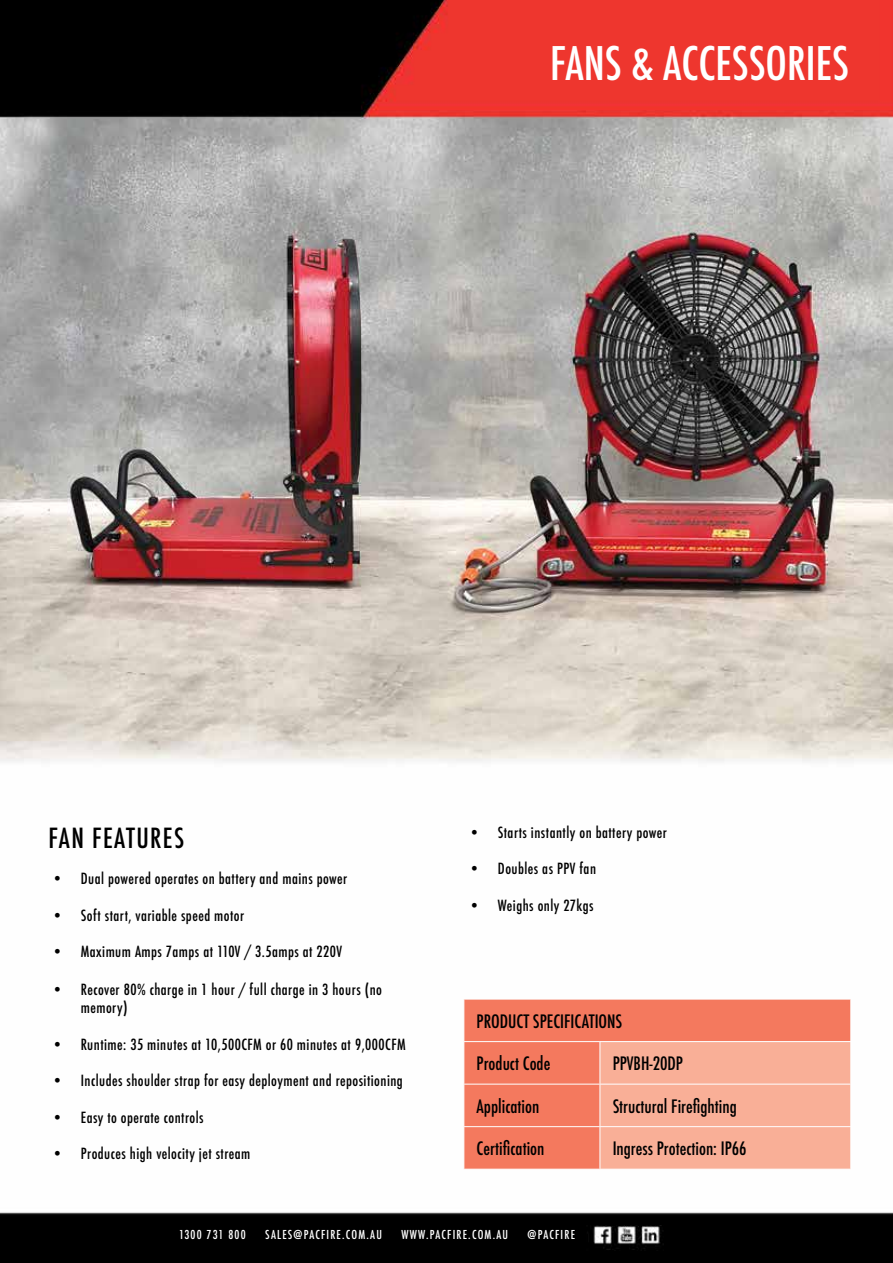
<style>
.page{position:relative;width:893px;height:1263px;background:#fff}
.page>*{position:absolute;margin:0;border:0;box-sizing:border-box;transform-origin:0 0}
.t1{font:500 condensed 45px "Futura";color:#fff}
.t2{font:500 condensed 27px "Futura";letter-spacing:.05em;color:#000}
.t3{font:500 condensed 18px "Futura";color:#000}
.t4{font:500 condensed 15px/18px "Futura";letter-spacing:.03em;color:#000}
.t5{font:500 condensed 12px "Futura";letter-spacing:.1em;color:#fff}
</style>
<div class="page">
<img style="left:0;top:0;width:893px;height:1263px">
<div style="left:464px;top:1000px;width:386px;height:169px;background:#f4795e"></div>
<div style="left:601px;top:1042px;width:249px;height:127px;background:#f9af97"></div>
<hr style="left:463px;top:999px;width:137px;height:1px;background:#fff">
<hr style="left:463px;top:999px;width:1px;height:42px;background:#fff">
<hr style="left:600px;top:999px;width:251px;height:1px;background:#fff">
<hr style="left:850px;top:999px;width:1px;height:42px;background:#fff">
<hr style="left:463px;top:1041px;width:137px;height:1px;background:#fff">
<hr style="left:463px;top:1042px;width:1px;height:42px;background:#fff">
<hr style="left:600px;top:1041px;width:251px;height:1px;background:#fff">
<hr style="left:600px;top:1042px;width:1px;height:42px;background:#fff">
<hr style="left:850px;top:1042px;width:1px;height:42px;background:#fff">
<hr style="left:463px;top:1084px;width:137px;height:1px;background:#fff">
<hr style="left:463px;top:1084px;width:1px;height:42px;background:#fff">
<hr style="left:600px;top:1084px;width:251px;height:1px;background:#fff">
<hr style="left:600px;top:1084px;width:1px;height:42px;background:#fff">
<hr style="left:850px;top:1084px;width:1px;height:42px;background:#fff">
<hr style="left:463px;top:1126px;width:137px;height:1px;background:#fff">
<hr style="left:463px;top:1127px;width:1px;height:42px;background:#fff">
<hr style="left:600px;top:1126px;width:251px;height:1px;background:#fff">
<hr style="left:600px;top:1127px;width:1px;height:42px;background:#fff">
<hr style="left:850px;top:1127px;width:1px;height:42px;background:#fff">
<hr style="left:463px;top:1169px;width:137px;height:1px;background:#fff">
<hr style="left:600px;top:1169px;width:251px;height:1px;background:#fff">
<h1 class="t1" style="left:550px;top:36px;width:300px">FANS &amp; ACCESSORIES</h1>
<h2 class="t2" style="left:49px;top:821px;width:137px">FAN FEATURES</h2>
<p class="t4" style="left:52px;top:869px;width:297px">• Dual powered operates on battery and mains power</p>
<p class="t4" style="left:52px;top:906px;width:194px">• Soft start, variable speed motor</p>
<p class="t4" style="left:52px;top:943px;width:292px">• Maximum Amps 7amps at 110V / 3.5amps at 220V</p>
<p class="t4" style="left:81px;top:980px;width:303px;text-indent:-29px">• Recover 80% charge in 1 hour / full charge in 3 hours (no memory)</p>
<p class="t4" style="left:52px;top:1035px;width:355px">• Runtime: 35 minutes at 10,500CFM or 60 minutes at 9,000CFM</p>
<p class="t4" style="left:52px;top:1071px;width:353px">• Includes shoulder strap for easy deployment and repositioning</p>
<p class="t4" style="left:52px;top:1108px;width:153px">• Easy to operate controls</p>
<p class="t4" style="left:52px;top:1145px;width:200px">• Produces high velocity jet stream</p>
<p class="t4" style="left:469px;top:823px;width:199px">• Starts instantly on battery power</p>
<p class="t4" style="left:469px;top:860px;width:129px">• Doubles as PPV fan</p>
<p class="t4" style="left:469px;top:896px;width:126px">• Weighs only 27kgs</p>
<p class="t3" style="left:477px;top:1010px;width:147px">PRODUCT SPECIFICATIONS</p>
<p class="t3" style="left:477px;top:1053px;width:75px">Product Code</p>
<p class="t3" style="left:613px;top:1053px;width:72px">PPVBH-20DP</p>
<p class="t3" style="left:477px;top:1095px;width:64px">Application</p>
<p class="t3" style="left:613px;top:1095px;width:126px">Structural Firefighting</p>
<p class="t3" style="left:477px;top:1138px;width:69px">Certification</p>
<p class="t3" style="left:613px;top:1138px;width:135px">Ingress Protection: IP66</p>
<p class="t5" style="left:179px;top:1227px;width:68px">1300 731 800</p>
<p class="t5" style="left:265px;top:1227px;width:118px">SALES@PACFIRE.COM.AU</p>
<p class="t5" style="left:401px;top:1227px;width:108px">WWW.PACFIRE.COM.AU</p>
<p class="t5" style="left:528px;top:1227px;width:49px">@PACFIRE</p>
</div>
